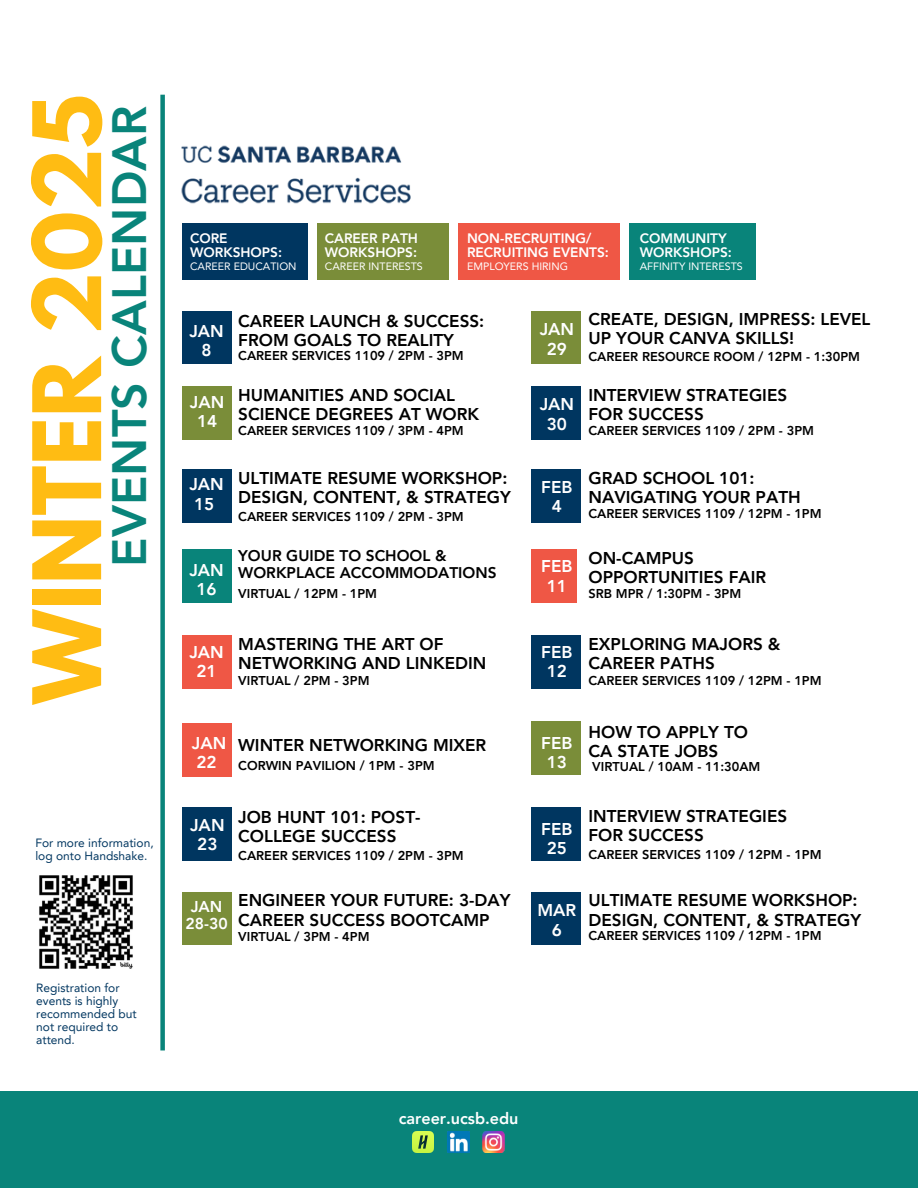
<style>
.page{position:relative;width:918px;height:1188px;background:#fff}
.page>*{position:absolute;margin:0;border:0;box-sizing:border-box;transform-origin:0 0}
.t1{font:700 83.55px "League Spartan";color:#ffbc13}
.t2{font:800 48.15px "Avenir LT Pro";color:#09847a}
.t3{font:800 17.1px/19.2px "Avenir LT Pro";color:#000}
.t4{font:800 17.1px/19.2px "Avenir LT Pro";color:#fff;text-align:center}
.t5{font:800 16.05px "Avenir LT Pro";color:#fff}
.t6{font:800 15.75px/17.1px "Avenir LT Pro";color:#fff;text-align:center}
.t7{font:800 15.45px/16.8px "Avenir LT Pro";color:#000}
.t8{font:800 13.65px/14.7px "Avenir LT Pro";color:#fff}
.t9{font:800 12.75px "Avenir LT Pro";color:#000}
.t10{font:12px/13px "Avenir LT Pro";color:#003660}
.t11{font:10.65px "Avenir LT Pro";color:#fff}
</style>
<div class="page">
<div style="left:160px;top:95px;width:5px;height:955px;background:#09847a"></div>
<img style="left:39px;top:875px;width:94px;height:94px">
<img style="left:181px;top:145px;width:230px;height:59px">
<div style="left:183px;top:636px;width:48px;height:53px;background:#ef5745"></div>
<div style="left:532px;top:636px;width:48px;height:53px;background:#003660"></div>
<div style="left:183px;top:549px;width:48px;height:53px;background:#09847a"></div>
<div style="left:532px;top:549px;width:45px;height:53px;background:#ef5745"></div>
<div style="left:532px;top:722px;width:48px;height:53px;background:#7a8d39"></div>
<div style="left:183px;top:724px;width:48px;height:52px;background:#ef5745"></div>
<div style="left:183px;top:808px;width:48px;height:53px;background:#003660"></div>
<div style="left:532px;top:808px;width:48px;height:53px;background:#003660"></div>
<div style="left:183px;top:469px;width:48px;height:53px;background:#003660"></div>
<div style="left:532px;top:469px;width:48px;height:53px;background:#003660"></div>
<div style="left:183px;top:311px;width:48px;height:53px;background:#003660"></div>
<div style="left:532px;top:311px;width:48px;height:53px;background:#7a8d39"></div>
<div style="left:183px;top:387px;width:48px;height:52px;background:#7a8d39"></div>
<div style="left:532px;top:387px;width:48px;height:52px;background:#003660"></div>
<div style="left:532px;top:892px;width:48px;height:53px;background:#003660"></div>
<div style="left:183px;top:892px;width:48px;height:53px;background:#7a8d39"></div>
<div style="left:317px;top:223px;width:132px;height:57px;background:#7a8d39"></div>
<div style="left:183px;top:223px;width:125px;height:57px;background:#003660"></div>
<div style="left:630px;top:223px;width:126px;height:57px;background:#09847a"></div>
<div style="left:459px;top:223px;width:160px;height:57px;background:#ef5745"></div>
<div style="left:0;top:1091px;width:918px;height:97px;background:#09847a"></div>
<img style="left:412px;top:1132px;width:22px;height:21px">
<img style="left:482px;top:1132px;width:23px;height:21px">
<img style="left:447px;top:1132px;width:23px;height:21px">
<h1 class="t1" style="left:26px;top:704px;width:611px;rotate:-90deg">WINTER 2025</h1>
<p class="t2" style="left:110px;top:567px;width:462px;rotate:-90deg">EVENTS CALENDAR</p>
<h2 class="t10" style="left:35px;top:837px;width:120px">For more information, log onto Handshake.</h2>
<h3 class="t10" style="left:36px;top:983px;width:102px">Registration for events is highly recommended but not required to attend.</h3>
<h3 class="t8" style="left:190px;top:232px;width:94px">CORE<br>WORKSHOPS:</h3>
<h5 class="t11" style="left:190px;top:262px;width:108px">CAREER EDUCATION</h5>
<h3 class="t11" style="left:325px;top:262px;width:100px">CAREER INTERESTS</h3>
<h3 class="t8" style="left:325px;top:232px;width:95px">CAREER PATH<br>WORKSHOPS:</h3>
<h3 class="t8" style="left:467px;top:232px;width:143px">NON-RECRUITING/<br>RECRUITING EVENTS:</h3>
<h3 class="t11" style="left:467px;top:262px;width:102px">EMPLOYERS HIRING</h3>
<h5 class="t8" style="left:640px;top:232px;width:94px">COMMUNITY<br>WORKSHOPS:</h5>
<h3 class="t11" style="left:640px;top:262px;width:104px">AFFINITY INTERESTS</h3>
<h3 class="t4" style="left:189px;top:323px;width:36px">JAN<br>8</h3>
<h5 class="t3" style="left:238px;top:313px;width:248px">CAREER LAUNCH &amp; SUCCESS:<br>FROM GOALS TO REALITY</h5>
<h3 class="t9" style="left:238px;top:350px;width:227px">CAREER SERVICES 1109 / 2PM - 3PM</h3>
<h5 class="t4" style="left:540px;top:322px;width:36px">JAN<br>29</h5>
<h3 class="t4" style="left:190px;top:394px;width:36px">JAN<br>14</h3>
<h3 class="t3" style="left:238px;top:387px;width:243px">HUMANITIES AND SOCIAL<br>SCIENCE DEGREES AT WORK</h3>
<h3 class="t4" style="left:540px;top:396px;width:36px">JAN<br>30</h3>
<h5 class="t9" style="left:238px;top:425px;width:227px">CAREER SERVICES 1109 / 3PM - 4PM</h5>
<h3 class="t3" style="left:589px;top:311px;width:283px">CREATE, DESIGN, IMPRESS: LEVEL<br>UP YOUR CANVA SKILLS!</h3>
<h3 class="t9" style="left:589px;top:351px;width:273px">CAREER RESOURCE ROOM / 12PM - 1:30PM</h3>
<h3 class="t3" style="left:589px;top:387px;width:200px">INTERVIEW STRATEGIES<br>FOR SUCCESS</h3>
<h5 class="t9" style="left:589px;top:425px;width:227px">CAREER SERVICES 1109 / 2PM - 3PM</h5>
<h3 class="t4" style="left:189px;top:476px;width:36px;text-align:left">JAN<br>15</h3>
<h5 class="t4" style="left:189px;top:562px;width:36px">JAN<br>16</h5>
<h3 class="t3" style="left:238px;top:470px;width:274px">ULTIMATE RESUME WORKSHOP:<br>DESIGN, CONTENT, &amp; STRATEGY</h3>
<h3 class="t4" style="left:541px;top:479px;width:33px">FEB<br>4</h3>
<h5 class="t3" style="left:589px;top:470px;width:214px">GRAD SCHOOL 101:<br>NAVIGATING YOUR PATH</h5>
<h3 class="t9" style="left:589px;top:509px;width:235px">CAREER SERVICES 1109 / 12PM - 1PM</h3>
<h5 class="t9" style="left:238px;top:511px;width:227px">CAREER SERVICES 1109 / 2PM - 3PM</h5>
<p class="t7" style="left:238px;top:549px;width:260px">YOUR GUIDE TO SCHOOL &amp;<br>WORKPLACE ACCOMMODATIONS</p>
<p class="t9" style="left:238px;top:589px;width:140px">VIRTUAL / 12PM - 1PM</p>
<h5 class="t4" style="left:541px;top:558px;width:33px">FEB<br>11</h5>
<h5 class="t3" style="left:589px;top:550px;width:179px">ON-CAMPUS<br>OPPORTUNITIES FAIR</h5>
<p class="t9" style="left:589px;top:589px;width:154px">SRB MPR / 1:30PM - 3PM</p>
<h6 class="t4" style="left:189px;top:644px;width:36px">JAN<br>21</h6>
<p class="t4" style="left:541px;top:644px;width:33px">FEB<br>12</p>
<h5 class="t3" style="left:589px;top:636px;width:194px">EXPLORING MAJORS &amp;<br>CAREER PATHS</h5>
<p class="t9" style="left:589px;top:676px;width:235px">CAREER SERVICES 1109 / 12PM - 1PM</p>
<p class="t3" style="left:238px;top:636px;width:250px">MASTERING THE ART OF<br>NETWORKING AND LINKEDIN</p>
<h6 class="t9" style="left:238px;top:676px;width:133px">VIRTUAL / 2PM - 3PM</h6>
<h3 class="t4" style="left:192px;top:735px;width:36px;text-align:left">JAN<br>22</h3>
<h5 class="t4" style="left:190px;top:817px;width:36px">JAN<br>23</h5>
<h3 class="t3" style="left:589px;top:724px;width:161px">HOW TO APPLY TO</h3>
<p class="t4" style="left:541px;top:735px;width:33px">FEB<br>13</p>
<h5 class="t3" style="left:238px;top:737px;width:250px">WINTER NETWORKING MIXER</h5>
<h3 class="t3" style="left:589px;top:743px;width:131px">CA STATE JOBS</h3>
<h3 class="t9" style="left:238px;top:760px;width:198px">CORWIN PAVILION / 1PM - 3PM</h3>
<h3 class="t3" style="left:238px;top:809px;width:184px">JOB HUNT 101: POST-<br>COLLEGE SUCCESS</h3>
<h5 class="t9" style="left:238px;top:850px;width:227px">CAREER SERVICES 1109 / 2PM - 3PM</h5>
<h3 class="t9" style="left:592px;top:762px;width:170px">VIRTUAL / 10AM - 11:30AM</h3>
<h3 class="t3" style="left:589px;top:808px;width:200px">INTERVIEW STRATEGIES<br>FOR SUCCESS</h3>
<h3 class="t4" style="left:541px;top:821px;width:33px">FEB<br>25</h3>
<h5 class="t9" style="left:589px;top:850px;width:235px">CAREER SERVICES 1109 / 12PM - 1PM</h5>
<h5 class="t6" style="left:186px;top:900px;width:44px">JAN<br>28-30</h5>
<h3 class="t3" style="left:238px;top:892px;width:274px">ENGINEER YOUR FUTURE: 3-DAY<br>CAREER SUCCESS BOOTCAMP</h3>
<h3 class="t9" style="left:238px;top:932px;width:133px">VIRTUAL / 3PM - 4PM</h3>
<h3 class="t4" style="left:538px;top:902px;width:40px">MAR<br>6</h3>
<h3 class="t3" style="left:589px;top:892px;width:274px">ULTIMATE RESUME WORKSHOP:<br>DESIGN, CONTENT, &amp; STRATEGY</h3>
<h5 class="t9" style="left:589px;top:931px;width:235px">CAREER SERVICES 1109 / 12PM - 1PM</h5>
<h3 class="t5" style="left:399px;top:1112px;width:121px">career.ucsb.edu</h3>
</div>
